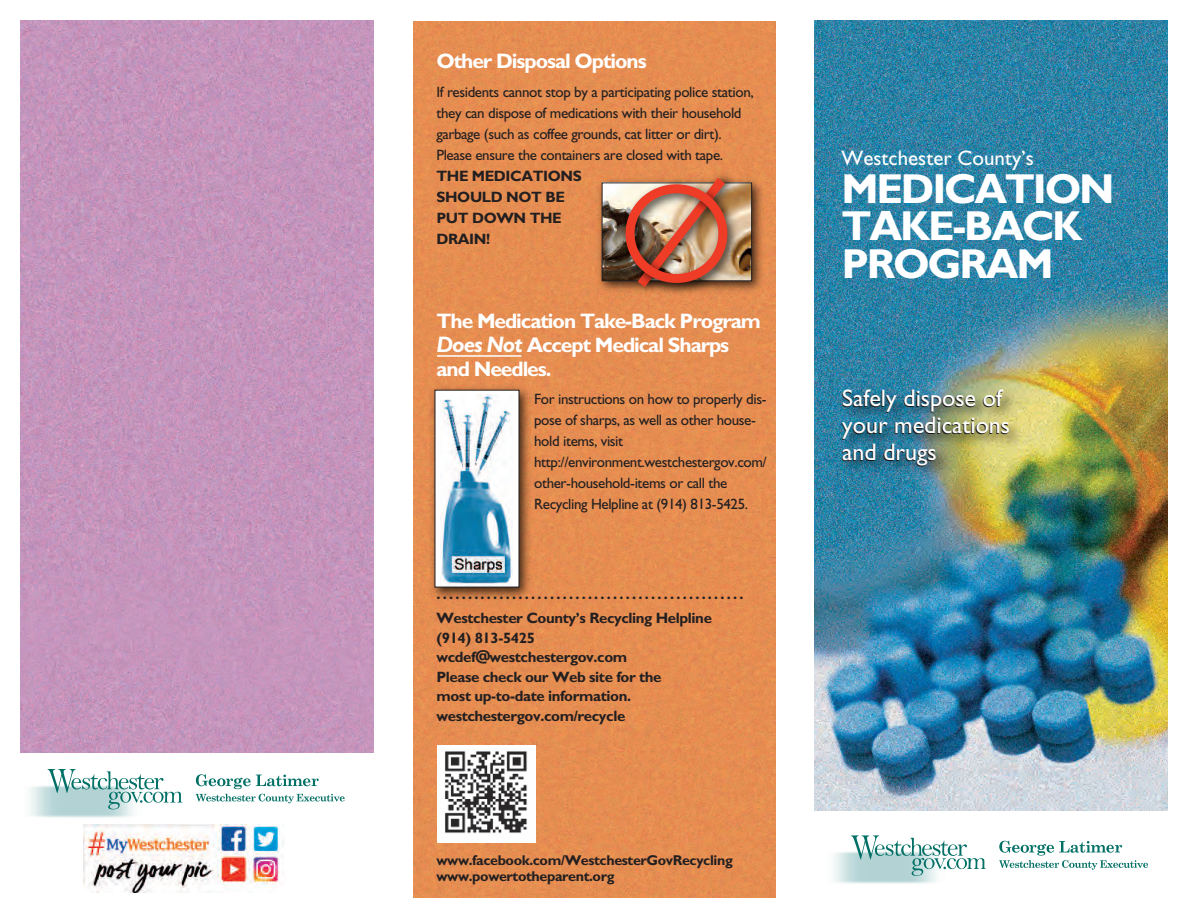
<style>
.page{position:relative;width:1188px;height:918px;background:#fff}
.page>*{position:absolute;margin:0;border:0;box-sizing:border-box;transform-origin:0 0}
.t1{font:700 42px/37.5px "Gill Sans";letter-spacing:-.055em;color:#fff}
.t2{font:24px/27px "Gill Sans";color:#fff}
.t3{font:700 21px/24px "Gill Sans";letter-spacing:-.05em;color:#fff}
.t4{font:21px "Gill Sans";color:#fff}
.t5{font:15px/21px "Gill Sans";letter-spacing:-.025em;color:#231f20}
.t6{font:700 15px/19.5px "Gill Sans";letter-spacing:-.025em;color:#231f20}
.t7{font:700 14.25px/16.5px "Gill Sans";letter-spacing:-.025em;color:#231f20}
.s1{font-style:italic;font-size:22.5px}
</style>
<div class="page">
<img style="left:414px;top:21px;width:361px;height:877px">
<img style="left:814px;top:20px;width:354px;height:790px">
<img style="left:20px;top:20px;width:353px;height:732px">
<img style="left:438px;top:746px;width:98px;height:96px">
<img style="left:592px;top:173px;width:177px;height:125px">
<img style="left:604px;top:185px;width:146px;height:94px">
<div style="left:602px;top:183px;width:150px;height:98px;border:1px solid #231f20"></div>
<img style="left:624px;top:162px;width:124px;height:145px">
<img style="left:617px;top:175px;width:127px;height:125px">
<img style="left:626px;top:168px;width:108px;height:129px">
<img style="left:822px;top:380px;width:254px;height:146px">
<img style="left:426px;top:381px;width:110px;height:223px">
<div style="left:435px;top:390px;width:84px;height:197px;background:#fff"></div>
<img style="left:441px;top:395px;width:71px;height:190px">
<hr style="left:437px;top:355px;width:84px;height:2px;background:#fff">
<img style="left:83px;top:824px;width:201px;height:69px">
<svg style="left:48px;top:769px;width:134px;height:40px"></svg>
<svg style="left:196px;top:774px;width:149px;height:29px"></svg>
<svg style="left:851px;top:835px;width:135px;height:41px"></svg>
<svg style="left:999px;top:841px;width:149px;height:29px"></svg>
<h3 class="t3" style="left:436px;top:49px;width:212px">Other Disposal Options</h3>
<p class="t5" style="left:436px;top:81px;width:319px">If residents cannot stop by a participating police station, they can dispose of medications with their household garbage (such as coffee grounds, cat litter or dirt).<br>Please ensure the containers are closed with tape.</p>
<p class="t6" style="left:436px;top:165px;width:147px;line-height:21px">THE MEDICATIONS<br>SHOULD NOT BE<br>PUT DOWN THE<br>DRAIN!</p>
<h3 class="t3" style="left:436px;top:309px;width:326px">The Medication Take-Back Program<br><span class="s1">Does Not</span> Accept Medical Sharps and Needles.</h3>
<p class="t5" style="left:534px;top:389px;width:234px">For instructions on how to properly dis&shy;pose of sharps, as well as other house&shy;hold items, visit http://environment.westchestergov.com/ other-household-items or call the Recycling Helpline at (914) 813-5425.</p>
<p class="t6" style="left:436px;top:582px;width:309px;line-height:24px">.................................................<br>Westchester County’s Recycling Helpline</p>
<p class="t6" style="left:436px;top:628px;width:227px">(914) 813-5425 wcdef@westchestergov.com<br>Please check our Web site for the most up-to-date information. westchestergov.com/recycle</p>
<p class="t7" style="left:436px;top:852px;width:298px">www.facebook.com/WestchesterGovRecycling www.powertotheparent.org</p>
<h3 class="t4" style="left:842px;top:146px;width:194px">Westchester County’s</h3>
<h1 class="t1" style="left:842px;top:169px;width:275px">MEDICATION<br>TAKE-BACK<br>PROGRAM</h1>
<h2 class="t2" style="left:842px;top:385px;width:169px">Safely dispose of your medications and drugs</h2>
</div>
